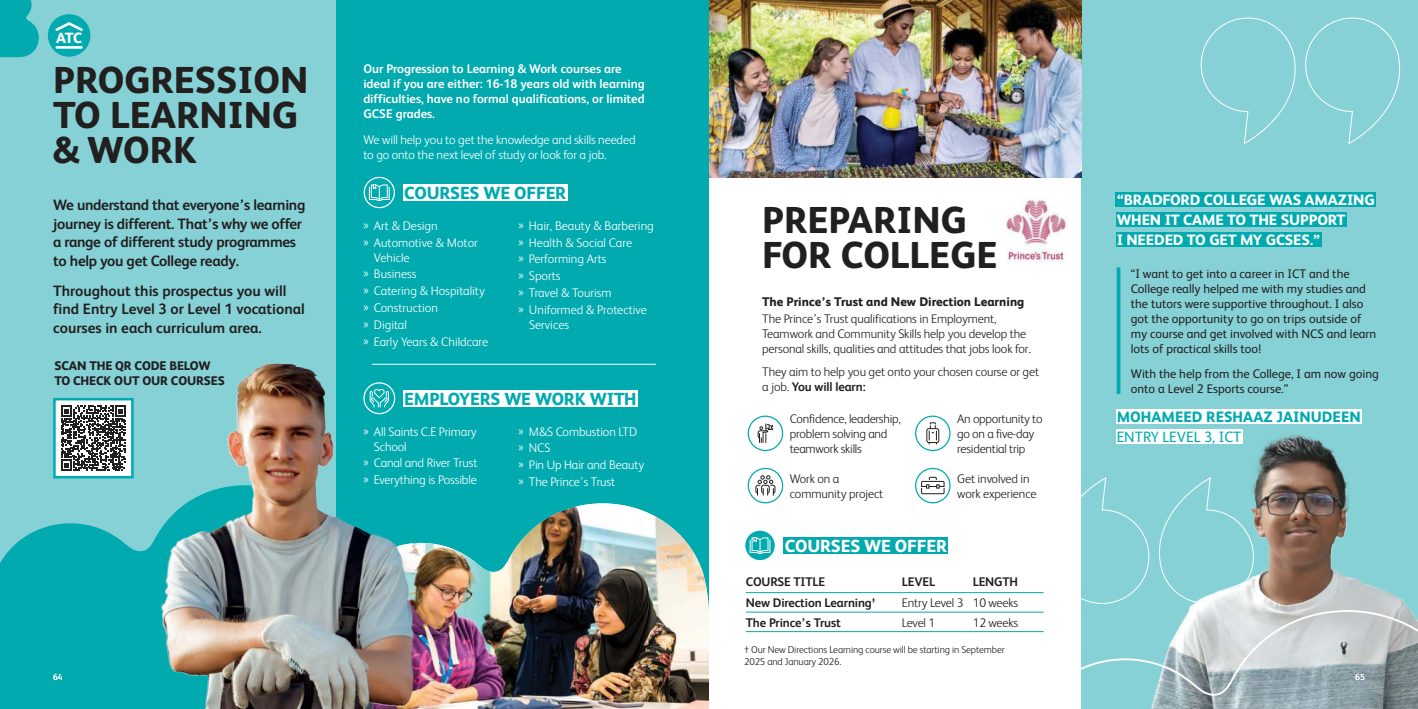
<style>
.page{position:relative;width:1418px;height:709px;background:#fff}
.page>*{position:absolute;margin:0;border:0;box-sizing:border-box;transform-origin:0 0}
.t1{font:800 37.5px/35px "FS Albert";color:#221f1f}
.t2{font:800 17.5px "FS Albert";letter-spacing:-.01em;color:#00aaaf}
.t3{font:800 17.5px "FS Albert";letter-spacing:-.01em;color:#fff}
.t4{font:700 15px/18.8px "FS Albert";letter-spacing:-.02em;color:#221f1f}
.t5{font:700 15px/18.8px "FS Albert";color:#221f1f}
.t6{font:800 15px/19.8px "FS Albert";letter-spacing:-.01em;color:#fff}
.t7{font:800 15px "FS Albert";color:#00aaaf}
.t8{font:15px "FS Albert";color:#00aaaf}
.t9{font:800 14.88px "FS Albert";color:#fff}
.t10{font:300 12.5px/16.8px "FS Albert";letter-spacing:-.01em;color:#fff}
.t11{font:300 12.5px/15px "FS Albert";letter-spacing:-.01em;color:#221f1f}
.t12{font:12.5px/15px "FS Albert";color:#221f1f}
.t13{font:700 12.5px/15px "FS Albert";color:#fff}
.t14{font:800 12.5px/15px "FS Albert";letter-spacing:-.01em;color:#221f1f}
.t15{font:700 12.5px "FS Albert";letter-spacing:-.01em;color:#221f1f}
.t16{font:300 10px/12px "FS Albert";letter-spacing:-.01em;color:#221f1f}
.t17{font:8.75px "FS Albert";color:#fff}
.s1{font-family:"Myriad Pro";font-weight:400}
.s2{font-weight:700}
</style>
<div class="page">
<div style="left:1081px;top:0;width:336px;height:709px;background:#86d1d6"></div>
<img style="left:709px;top:0;width:372px;height:177px">
<div style="left:0;top:0;width:337px;height:709px;background:#86d1d6"></div>
<div style="left:0;top:523px;width:130px;height:186px;background:#00aaaf"></div>
<div style="left:337px;top:0;width:372px;height:709px;background:#00aaaf"></div>
<svg style="left:0;top:0;width:39px;height:57px;background:#13afb4"></svg>
<img style="left:546px;top:503px;width:163px;height:206px">
<div style="left:1115px;top:193px;width:260px;height:14px;background:#00aaaf"></div>
<div style="left:1115px;top:213px;width:231px;height:14px;background:#00aaaf"></div>
<div style="left:1115px;top:232px;width:206px;height:14px;background:#00aaaf"></div>
<div style="left:1115px;top:409px;width:246px;height:14px;background:#fff"></div>
<div style="left:1115px;top:429px;width:127px;height:14px;background:#fff"></div>
<svg style="left:1116px;top:267px;width:4px;height:127px"></svg>
<div style="left:403px;top:390px;width:235px;height:17px;background:#fff"></div>
<div style="left:403px;top:184px;width:164px;height:17px;background:#fff"></div>
<svg style="left:368px;top:184px;width:22px;height:17px"></svg>
<div style="left:363px;top:177px;width:32px;height:31px;border:1px solid #fff;border-radius:50%"></div>
<div style="left:784px;top:537px;width:164px;height:17px;background:#00aaaf"></div>
<svg style="left:744px;top:530px;width:31px;height:30px"></svg>
<svg style="left:749px;top:536px;width:21px;height:18px"></svg>
<div style="left:744px;top:529px;width:32px;height:32px;border:1px solid #fff;border-radius:50%"></div>
<hr style="left:746px;top:612px;width:155px;height:1px;background:#00aaaf">
<hr style="left:901px;top:612px;width:71px;height:1px;background:#00aaaf">
<hr style="left:972px;top:612px;width:71px;height:1px;background:#00aaaf">
<hr style="left:746px;top:631px;width:155px;height:1px;background:#00aaaf">
<hr style="left:901px;top:631px;width:71px;height:1px;background:#00aaaf">
<hr style="left:972px;top:631px;width:71px;height:1px;background:#00aaaf">
<hr style="left:746px;top:592px;width:155px;height:1px;background:#00aaaf">
<hr style="left:901px;top:592px;width:71px;height:1px;background:#00aaaf">
<hr style="left:972px;top:592px;width:71px;height:1px;background:#00aaaf">
<img style="left:1140px;top:409px;width:222px;height:68px">
<svg style="left:1020px;top:477px;width:397px;height:232px"></svg>
<img style="left:130px;top:328px;width:416px;height:381px">
<div style="left:54px;top:399px;width:78px;height:78px;background:#fff"></div>
<svg style="left:61px;top:405px;width:65px;height:66px"></svg>
<div style="left:53px;top:398px;width:81px;height:80px;border:2px solid #00aaaf"></div>
<div style="left:48px;top:14px;width:42px;height:43px;background:#00aaaf;border-radius:50%"></div>
<svg style="left:55px;top:22px;width:28px;height:9px"></svg>
<hr style="left:57px;top:46px;width:25px;height:3px;background:#fff">
<hr style="left:372px;top:364px;width:284px;height:1px;background:#fff">
<img style="left:1006px;top:199px;width:61px;height:64px">
<svg style="left:757px;top:424px;width:17px;height:19px"></svg>
<div style="left:747px;top:415px;width:36px;height:36px;border:1px solid #00aaaf;border-radius:50%"></div>
<svg style="left:755px;top:475px;width:20px;height:20px"></svg>
<div style="left:747px;top:468px;width:36px;height:35px;border:1px solid #00aaaf;border-radius:50%"></div>
<div style="left:926px;top:428px;width:13px;height:15px;border:1px solid #221f1f;border-radius:2px"></div>
<svg style="left:928px;top:422px;width:9px;height:22px"></svg>
<div style="left:915px;top:415px;width:35px;height:36px;border:1px solid #00aaaf;border-radius:50%"></div>
<svg style="left:921px;top:476px;width:23px;height:18px"></svg>
<div style="left:915px;top:468px;width:35px;height:35px;border:1px solid #00aaaf;border-radius:50%"></div>
<svg style="left:1200px;top:17px;width:201px;height:128px"></svg>
<p class="t9" style="left:56px;top:29px;width:27px">ATC</p>
<h1 class="t1" style="left:53px;top:65px;width:257px">PROGRESSION<br>TO LEARNING &amp; WORK</h1>
<p class="t4" style="left:53px;top:197px;width:254px">We understand that everyone’s learning journey is different. That’s why we offer a range of different study programmes to help you get College ready.</p>
<p class="t5" style="left:53px;top:282px;width:253px">Throughout this prospectus you will find Entry Level 3 or Level 1 vocational courses in each curriculum area.</p>
<p class="t14" style="left:54px;top:360px;width:172px">SCAN THE QR CODE BELOW<br>TO CHECK OUT OUR COURSES</p>
<p class="t13" style="left:363px;top:63px;width:283px">Our Progression to Learning &amp; Work courses are ideal if you are either: 16-18 years old with learning difficulties, have no formal qualifications, or limited GCSE grades.</p>
<p class="t10" style="left:363px;top:133px;width:274px;line-height:15px">We will help you to get the knowledge and skills needed to go onto the next level of study or look for a job.</p>
<h2 class="t2" style="left:404px;top:186px;width:164px">COURSES WE OFFER</h2>
<p class="t10" style="left:363px;top:218px;width:116px"><span class="s1">»</span> Art &amp; Design<br><span class="s1">»</span> Automotive &amp; Motor</p>
<p class="t10" style="left:363px;top:250px;width:126px;text-indent:11px">Vehicle<br><span class="s1">»</span> Business<br><span class="s1">»</span> Catering &amp; Hospitality <span class="s1">»</span> Construction<br><span class="s1">»</span> Digital<br><span class="s1">»</span> Early Years &amp; Childcare</p>
<p class="t10" style="left:518px;top:218px;width:137px"><span class="s1">»</span> Hair, Beauty &amp; Barbering <span class="s1">»</span> Health &amp; Social Care<br><span class="s1">»</span> Performing Arts<br><span class="s1">»</span> Sports<br><span class="s1">»</span> Travel &amp; Tourism<br><span class="s1">»</span> Uniformed &amp; Protective</p>
<p class="t10" style="left:529px;top:317px;width:42px">Services</p>
<h2 class="t2" style="left:404px;top:392px;width:234px">EMPLOYERS WE WORK WITH</h2>
<p class="t10" style="left:374px;top:425px;width:104px;line-height:15px;text-indent:-11px"><span class="s1">»</span> All Saints C.E Primary<br>School</p>
<p class="t10" style="left:363px;top:456px;width:116px"><span class="s1">»</span> Canal and River Trust <span class="s1">»</span> Everything is Possible</p>
<p class="t10" style="left:518px;top:424px;width:127px"><span class="s1">»</span> M&amp;S Combustion LTD <span class="s1">»</span> NCS<br><span class="s1">»</span> Pin Up Hair and Beauty <span class="s1">»</span> The Prince’s Trust</p>
<h1 class="t1" style="left:762px;top:205px;width:237px">PREPARING<br>FOR COLLEGE</h1>
<p class="t14" style="left:762px;top:295px;width:264px">The Prince’s Trust and New Direction Learning</p>
<p class="t11" style="left:762px;top:313px;width:270px">The Prince’s Trust qualifications in Employment,<br>Teamwork and Community Skills help you develop the personal skills, qualities and attitudes that jobs look for.</p>
<p class="t11" style="left:762px;top:365px;width:278px">They aim to help you get onto your chosen course or get a job. <span class="s2">You will learn:</span></p>
<p class="t11" style="left:789px;top:412px;width:113px">Confidence, leadership, problem solving and teamwork skills</p>
<p class="t11" style="left:957px;top:412px;width:87px">An opportunity to go on a five-day residential trip</p>
<p class="t11" style="left:957px;top:472px;width:81px">Get involved in work experience</p>
<p class="t11" style="left:789px;top:472px;width:95px">Work on a community project</p>
<h2 class="t3" style="left:784px;top:539px;width:164px">COURSES WE OFFER</h2>
<p class="t15" style="left:746px;top:576px;width:81px">COURSE TITLE</p>
<p class="t15" style="left:901px;top:576px;width:35px">LEVEL</p>
<p class="t15" style="left:972px;top:576px;width:47px">LENGTH</p>
<p class="t15" style="left:745px;top:598px;width:131px">New Direction Learning<sup>†</sup></p>
<p class="t11" style="left:901px;top:596px;width:118px">Entry Level 3 10 weeks</p>
<p class="t15" style="left:746px;top:617px;width:96px">The Prince’s Trust</p>
<p class="t11" style="left:901px;top:616px;width:35px">Level 1</p>
<p class="t11" style="left:972px;top:616px;width:47px">12 weeks</p>
<p class="t16" style="left:744px;top:644px;width:262px">† Our New Directions Learning course will be starting in September<br>2025 and January 2026.</p>
<p class="t6" style="left:1116px;top:192px;width:260px">“BRADFORD COLLEGE WAS AMAZING<br>WHEN IT CAME TO THE SUPPORT<br>I NEEDED TO GET MY GCSES.”</p>
<p class="t12" style="left:1130px;top:267px;width:247px">“I want to get into a career in ICT and the College really helped me with my studies and the tutors were supportive throughout. I also got the opportunity to go on trips outside of my course and get involved with NCS and learn lots of practical skills too!</p>
<p class="t12" style="left:1130px;top:368px;width:249px">With the help from the College, I am now going onto a Level 2 Esports course.”</p>
<p class="t7" style="left:1116px;top:411px;width:246px">MOHAMEED RESHAAZ JAINUDEEN</p>
<p class="t8" style="left:1116px;top:431px;width:126px">ENTRY LEVEL 3, ICT</p>
<p class="t17" style="left:53px;top:674px;width:11px">64</p>
<p class="t17" style="left:1355px;top:674px;width:11px">65</p>
</div>
